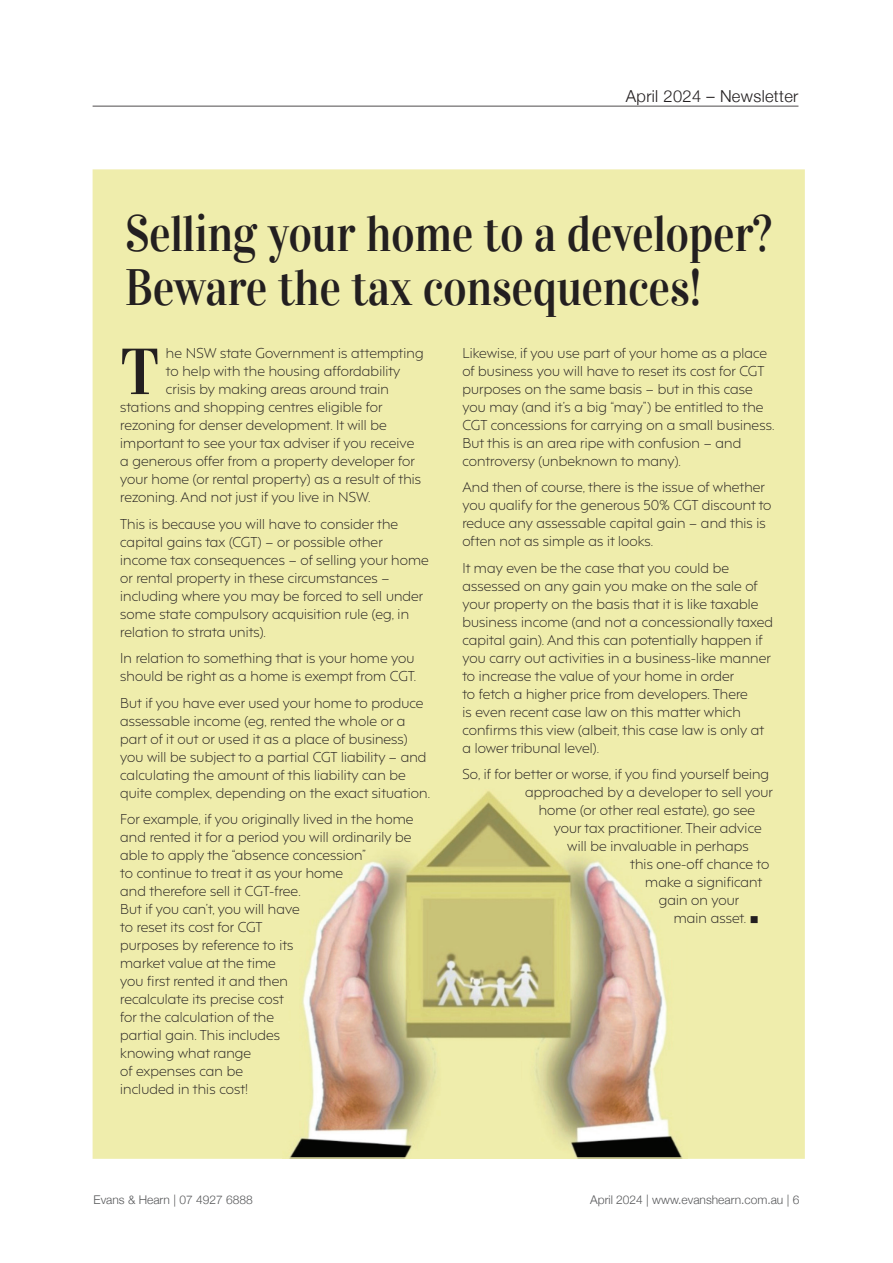
<style>
.page{position:relative;width:893px;height:1263px;background:#fff}
.page>*{position:absolute;margin:0;border:0;box-sizing:border-box;transform-origin:0 0}
.t1{font:65.1px "Vidaloka";color:#231f20}
.t2{font:51px/54px "Vidaloka";letter-spacing:-.01em;color:#231f20;scale:.89 1}
.t3{font:300 16.5px "Helvetica Neue";letter-spacing:.02em;color:#231f20}
.t4{font:300 13.5px/18px "F37 Hooj";letter-spacing:.01em;color:#231f20}
.t5{font:300 12px "Helvetica Neue";color:#57585a}
</style>
<div class="page">
<hr style="left:93px;top:106px;width:705px;height:1px;background:#231f20">
<div style="left:93px;top:170px;width:711px;height:988px;background:#efedac"></div>
<img style="left:290px;top:791px;width:392px;height:365px">
<p class="t3" style="left:626px;top:83px;width:174px">April 2024 – Newsletter</p>
<h2 class="t2" style="left:125px;top:206px;width:729px">Selling your home to a developer?<br>Beware the tax consequences!</h2>
<h1 class="t1" style="left:120px;top:333px;width:41px">T</h1>
<p class="t4" style="left:166px;top:343px;width:259px">he NSW state Government is attempting</p>
<p class="t4" style="left:462px;top:342px;width:313px">Likewise, if you use part of your home as a place of business you will have to reset its cost for CGT purposes on the same basis – but in this case you may (and it’s a big “may”) be entitled to the CGT concessions for carrying on a small business.<br>But this is an area ripe with confusion – and controversy (unbeknown to many).</p>
<p class="t4" style="left:462px;top:477px;width:311px">And then of course, there is the issue of whether you qualify for the generous 50% CGT discount to reduce any assessable capital gain – and this is often not as simple as it looks.</p>
<p class="t4" style="left:462px;top:557px;width:312px">It may even be the case that you could be assessed on any gain you make on the sale of your property on the basis that it is like taxable business income (and not a concessionally taxed capital gain). And this can potentially happen if you carry out activities in a business-like manner to increase the value of your home in order<br>to fetch a higher price from developers. There<br>is even recent case law on this matter which confirms this view (albeit, this case law is only at a lower tribunal level).</p>
<p class="t4" style="left:462px;top:764px;width:308px">So, if for better or worse, if you find yourself being</p>
<p class="t4" style="left:525px;top:782px;width:249px">approached by a developer to sell your</p>
<p class="t4" style="left:539px;top:800px;width:218px">home (or other real estate), go see</p>
<p class="t4" style="left:554px;top:818px;width:209px">your tax practitioner. Their advice</p>
<p class="t4" style="left:567px;top:836px;width:183px">will be invaluable in perhaps</p>
<p class="t4" style="left:630px;top:854px;width:141px">this one-off chance to</p>
<p class="t4" style="left:645px;top:872px;width:118px">make a significant</p>
<p class="t4" style="left:659px;top:890px;width:82px">gain on your</p>
<p class="t4" style="left:674px;top:908px;width:86px">main asset. ■</p>
<p class="t4" style="left:166px;top:361px;width:236px">to help with the housing affordability</p>
<p class="t4" style="left:166px;top:379px;width:225px">crisis by making areas around train</p>
<p class="t4" style="left:120px;top:397px;width:264px">stations and shopping centres eligible for</p>
<p class="t4" style="left:120px;top:415px;width:268px">rezoning for denser development. It will be</p>
<p class="t4" style="left:120px;top:433px;width:296px">important to see your tax adviser if you receive</p>
<p class="t4" style="left:120px;top:451px;width:296px">a generous offer from a property developer for</p>
<p class="t4" style="left:120px;top:469px;width:302px">your home (or rental property) as a result of this</p>
<p class="t4" style="left:120px;top:487px;width:252px">rezoning. And not just if you live in NSW.</p>
<p class="t4" style="left:120px;top:513px;width:310px">This is because you will have to consider the capital gains tax (CGT) – or possible other income tax consequences – of selling your home or rental property in these circumstances – including where you may be forced to sell under some state compulsory acquisition rule (eg, in relation to strata units).</p>
<p class="t4" style="left:120px;top:648px;width:298px">In relation to something that is your home you should be right as a home is exempt from CGT.</p>
<p class="t4" style="left:120px;top:692px;width:311px">But if you have ever used your home to produce assessable income (eg, rented the whole or a part of it out or used it as a place of business) you will be subject to a partial CGT liability – and calculating the amount of this liability can be quite complex, depending on the exact situation.</p>
<p class="t4" style="left:120px;top:809px;width:295px">For example, if you originally lived in the home and rented it for a period you will ordinarily be able to apply the “absence concession”<br>to continue to treat it as your home<br>and therefore sell it CGT-free.<br>But if you can’t, you will have<br>to reset its cost for CGT<br>purposes by reference to its<br>market value at the time<br>you first rented it and then<br>recalculate its precise cost<br>for the calculation of the<br>partial gain. This includes<br>knowing what range<br>of expenses can be<br>included in this cost!</p>
<p class="t5" style="left:94px;top:1190px;width:161px">Evans &amp; Hearn | 07 4927 6888</p>
<p class="t5" style="left:590px;top:1190px;width:211px">April 2024 | www.evanshearn.com.au | 6</p>
</div>
